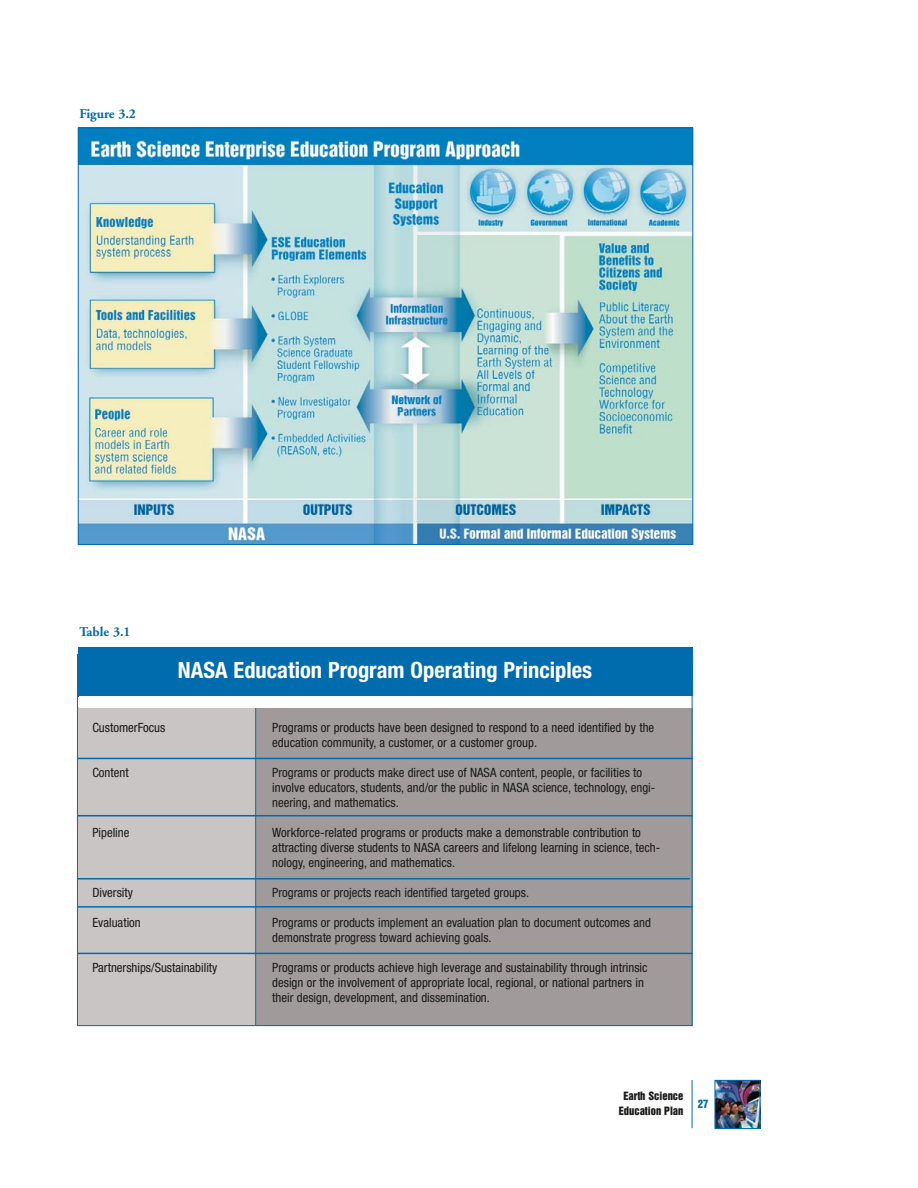
<style>
.page{position:relative;width:918px;height:1188px;background:#fff}
.page>*{position:absolute;margin:0;border:0;box-sizing:border-box;transform-origin:0 0}
.t1{font:700 condensed 22.5px "Helvetica Neue";color:#fff}
.t2{font:700 13.5px "Adobe Garamond";color:#006bad}
.t3{font:condensed 12.75px/15px "Helvetica Neue";color:#1a1a18}
.t4{font:10.5px/15px "Helvetica Inserat";color:#1a1a18;text-align:center}
.t5{font:10.5px "Helvetica Inserat";color:#006bad}
</style>
<div class="page">
<hr style="left:692px;top:1080px;width:1px;height:48px;background:#006bad">
<img style="left:717px;top:1082px;width:41px;height:45px">
<div style="left:715px;top:1080px;width:45px;height:49px;border:1px solid #006bad"></div>
<img style="left:80px;top:130px;width:611px;height:413px">
<div style="left:252px;top:700px;width:440px;height:326px;background:#a09b9a"></div>
<div style="left:78px;top:708px;width:177px;height:318px;background:#c9c5c4"></div>
<div style="left:78px;top:647px;width:614px;height:50px;background:#006bad"></div>
<hr style="left:255px;top:704px;width:1px;height:321px;background:#006bad">
<hr style="left:78px;top:953px;width:614px;height:1px;background:#006bad">
<hr style="left:78px;top:815px;width:614px;height:1px;background:#006bad">
<hr style="left:78px;top:878px;width:612px;height:1px;background:#006bad">
<hr style="left:78px;top:758px;width:614px;height:1px;background:#006bad">
<hr style="left:78px;top:906px;width:614px;height:2px;background:#006bad">
<div style="left:79px;top:696px;width:614px;height:12px;background:#fff"></div>
<p class="t2" style="left:79px;top:108px;width:58px">Figure 3.2</p>
<p class="t2" style="left:79px;top:627px;width:53px">Table 3.1</p>
<h1 class="t1" style="left:178px;top:662px;width:416px">NASA Education Program Operating Principles</h1>
<p class="t3" style="left:92px;top:721px;width:74px">CustomerFocus</p>
<p class="t3" style="left:92px;top:766px;width:38px">Content</p>
<p class="t3" style="left:92px;top:826px;width:39px">Pipeline</p>
<p class="t3" style="left:92px;top:886px;width:42px">Diversity</p>
<p class="t3" style="left:92px;top:916px;width:50px">Evaluation</p>
<p class="t3" style="left:92px;top:961px;width:127px">Partnerships/Sustainability</p>
<p class="t3" style="left:272px;top:721px;width:383px">Programs or products have been designed to respond to a need identified by the education community, a customer, or a customer group.</p>
<p class="t3" style="left:272px;top:766px;width:385px">Programs or products make direct use of NASA content, people, or facilities to involve educators, students, and/or the public in NASA science, technology, engi&shy;neering, and mathematics.</p>
<p class="t3" style="left:272px;top:826px;width:389px">Workforce-related programs or products make a demonstrable contribution to attracting diverse students to NASA careers and lifelong learning in science, tech&shy;nology, engineering, and mathematics.</p>
<p class="t3" style="left:272px;top:886px;width:258px">Programs or projects reach identified targeted groups.</p>
<p class="t3" style="left:272px;top:916px;width:380px">Programs or products implement an evaluation plan to document outcomes and demonstrate progress toward achieving goals.</p>
<p class="t3" style="left:272px;top:961px;width:377px">Programs or products achieve high leverage and sustainability through intrinsic design or the involvement of appropriate local, regional, or national partners in their design, development, and dissemination.</p>
<p class="t4" style="left:619px;top:1089px;width:66px">Earth Science<br>Education Plan</p>
<p class="t5" style="left:698px;top:1099px;width:12px">27</p>
</div>
